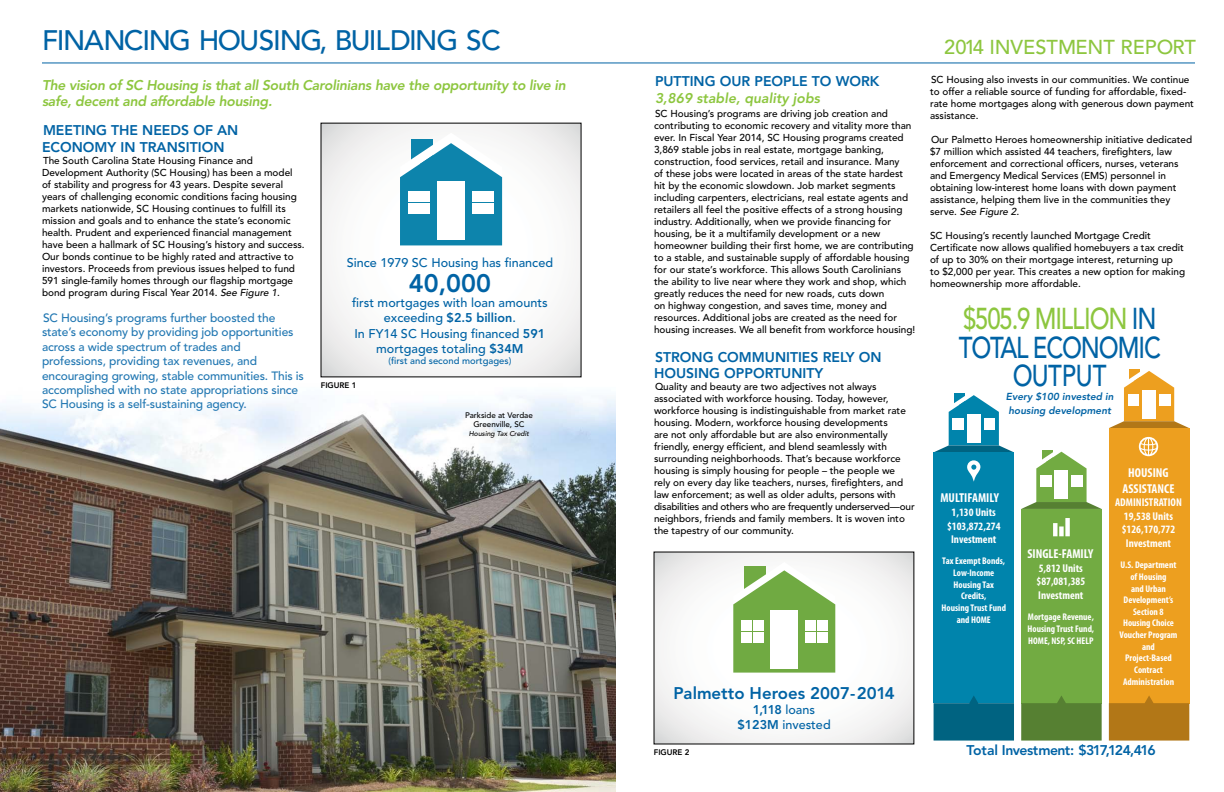
<style>
.page{position:relative;width:1224px;height:792px;background:#fff}
.page>*{position:absolute;margin:0;border:0;box-sizing:border-box;transform-origin:0 0}
.t1{font:500 30px/28.8px "Avenir LT Std";letter-spacing:-.05em;color:#0063a5;text-align:center;scale:.8 1}
.t2{font:500 28px "Avenir LT Std";letter-spacing:-.05em;color:#0063a5}
.t3{font:800 25.2px "Avenir LT Std";color:#0063a5}
.t4{font:500 20px "Avenir LT Std";color:#8dc63f}
.t5{font:800 16.8px "Avenir LT Std";color:#0063a5}
.t6{font:italic 800 14px/16px "Avenir LT Std";letter-spacing:-.02em;color:#8dc63f}
.t7{font:800 14px/16.8px "Avenir LT Std";color:#0063a5}
.t8{font:800 14px "Avenir LT Std";letter-spacing:-.045em;color:#0063a5}
.t9{font:italic 800 14px "Avenir LT Std";color:#8dc63f}
.t10{font:700 condensed 12.9px/15.5px "Myriad Pro";color:#fff;text-align:center}
.t11{font:500 12.6px/15.1px "Avenir LT Std";color:#0063a5;text-align:center}
.t12{font:500 12px/14.4px "Avenir LT Std";letter-spacing:-.01em;color:#2177b2}
.t13{font:700 condensed 11.3px/13.6px "Myriad Pro";color:#fff;text-align:center}
.t14{font:italic 800 10.1px/13.6px "Avenir LT Std";color:#0063a5}
.t15{font:500 10px/12px "Avenir LT Std";color:#000}
.t16{font:700 condensed 9.7px/11.6px "Myriad Pro";color:#fff;text-align:center}
.t17{font:500 9.5px "Avenir LT Std";color:#0063a5}
.t18{font:500 8px "Avenir LT Std";color:#000}
.t19{font:800 8px "Avenir LT Std";color:#000}
.t20{font:italic 500 7px "Avenir LT Std";color:#000}
.s1{font-style:italic}
.s2{font-weight:800}
.s3{color:#8dc63f}
</style>
<div class="page">
<img style="left:0;top:395px;width:616px;height:397px">
<hr style="left:42px;top:63px;width:1153px;height:1px;background:#0063a5">
<svg style="left:934px;top:393px;width:79px;height:59px"></svg>
<div style="left:934px;top:452px;width:80px;height:251px;background:#0084ac"></div>
<svg style="left:934px;top:696px;width:80px;height:45px;background:#036988"></svg>
<svg style="left:1021px;top:450px;width:81px;height:59px"></svg>
<div style="left:1021px;top:509px;width:81px;height:194px;background:#72ab42"></div>
<svg style="left:1021px;top:696px;width:81px;height:45px;background:#5c8837"></svg>
<svg style="left:1109px;top:369px;width:80px;height:59px"></svg>
<div style="left:1109px;top:428px;width:80px;height:275px;background:#ed9f1f"></div>
<svg style="left:1109px;top:696px;width:80px;height:45px;background:#bb7e1a"></svg>
<svg style="left:1053px;top:518px;width:17px;height:18px"></svg>
<svg style="left:1139px;top:437px;width:19px;height:19px"></svg>
<svg style="left:967px;top:460px;width:13px;height:21px"></svg>
<svg style="left:323px;top:125px;width:256px;height:250px"></svg>
<svg style="left:400px;top:133px;width:102px;height:112px"></svg>
<div style="left:437px;top:181px;width:28px;height:59px;background:#fff"></div>
<div style="left:420px;top:191px;width:10px;height:11px;background:#fff"></div>
<div style="left:408px;top:191px;width:10px;height:11px;background:#fff"></div>
<div style="left:408px;top:203px;width:10px;height:10px;background:#fff"></div>
<div style="left:420px;top:203px;width:10px;height:10px;background:#fff"></div>
<div style="left:484px;top:191px;width:10px;height:11px;background:#fff"></div>
<div style="left:472px;top:191px;width:10px;height:11px;background:#fff"></div>
<div style="left:472px;top:203px;width:10px;height:10px;background:#fff"></div>
<div style="left:484px;top:203px;width:10px;height:10px;background:#fff"></div>
<svg style="left:656px;top:554px;width:256px;height:188px"></svg>
<svg style="left:733px;top:562px;width:102px;height:111px"></svg>
<div style="left:771px;top:611px;width:27px;height:58px;background:#fff"></div>
<div style="left:753px;top:621px;width:10px;height:10px;background:#fff"></div>
<div style="left:741px;top:621px;width:11px;height:10px;background:#fff"></div>
<div style="left:741px;top:632px;width:11px;height:10px;background:#fff"></div>
<div style="left:753px;top:632px;width:10px;height:10px;background:#fff"></div>
<div style="left:817px;top:621px;width:10px;height:10px;background:#fff"></div>
<div style="left:805px;top:621px;width:11px;height:10px;background:#fff"></div>
<div style="left:805px;top:632px;width:11px;height:10px;background:#fff"></div>
<div style="left:817px;top:632px;width:10px;height:10px;background:#fff"></div>
<p class="t2" style="left:42px;top:24px;width:460px">FINANCING HOUSING, BUILDING SC</p>
<p class="t6" style="left:42px;top:77px;width:525px">The vision of SC Housing is that all South Carolinians have the opportunity to live in safe, decent and affordable housing.</p>
<p class="t7" style="left:42px;top:122px;width:198px">MEETING THE NEEDS OF AN<br>ECONOMY IN TRANSITION</p>
<p class="t15" style="left:42px;top:154px;width:264px">The South Carolina State Housing Finance and Development Authority (SC Housing) has been a model<br>of stability and progress for 43 years. Despite several years of challenging economic conditions facing housing markets nationwide, SC Housing continues to fulfill its mission and goals and to enhance the state’s economic health. Prudent and experienced financial management have been a hallmark of SC Housing’s history and success.<br>Our bonds continue to be highly rated and attractive to investors. Proceeds from previous issues helped to fund 591 single-family homes through our flagship mortgage bond program during Fiscal Year 2014. <span class="s1">See Figure 1</span>.</p>
<p class="t12" style="left:42px;top:311px;width:263px">SC Housing’s programs further boosted the state’s economy by providing job opportunities across a wide spectrum of trades and professions, providing tax revenues, and encouraging growing, stable communities. This is accomplished with no state appropriations since SC Housing is a self-sustaining agency.</p>
<p class="t11" style="left:347px;top:255px;width:208px">Since 1979 SC Housing has financed</p>
<p class="t3" style="left:409px;top:268px;width:84px">40,000</p>
<p class="t11" style="left:352px;top:296px;width:197px">first mortgages with loan amounts exceeding <span class="s2">$2.5 billion</span>.<br>In FY14 SC Housing financed <span class="s2">591 </span>mortgages totaling <span class="s2">$34M</span></p>
<p class="t17" style="left:389px;top:355px;width:124px">(first and second mortgages)</p>
<p class="t19" style="left:321px;top:380px;width:37px">FIGURE 1</p>
<p class="t18" style="left:465px;top:410px;width:69px">Parkside at Verdae</p>
<p class="t18" style="left:473px;top:420px;width:53px">Greenville, SC</p>
<p class="t20" style="left:469px;top:429px;width:62px">Housing Tax Credit</p>
<p class="t7" style="left:655px;top:73px;width:226px">PUTTING OUR PEOPLE TO WORK</p>
<p class="t9" style="left:655px;top:90px;width:167px">3,869 stable, quality jobs</p>
<p class="t15" style="left:654px;top:108px;width:263px">SC Housing’s programs are driving job creation and contributing to economic recovery and vitality more than ever. In Fiscal Year 2014, SC Housing programs created 3,869 stable jobs in real estate, mortgage banking, construction, food services, retail and insurance. Many<br>of these jobs were located in areas of the state hardest hit by the economic slowdown. Job market segments including carpenters, electricians, real estate agents and retailers all feel the positive effects of a strong housing industry. Additionally, when we provide financing for housing, be it a multifamily development or a new homeowner building their first home, we are contributing to a stable, and sustainable supply of affordable housing for our state’s workforce. This allows South Carolinians the ability to live near where they work and shop, which greatly reduces the need for new roads, cuts down<br>on highway congestion, and saves time, money and resources. Additional jobs are created as the need for housing increases. We all benefit from workforce housing!</p>
<p class="t7" style="left:654px;top:348px;width:229px">STRONG COMMUNITIES RELY ON<br>HOUSING OPPORTUNITY</p>
<p class="t15" style="left:654px;top:381px;width:262px">Quality and beauty are two adjectives not always associated with workforce housing. Today, however, workforce housing is indistinguishable from market rate housing. Modern, workforce housing developments<br>are not only affordable but are also environmentally friendly, energy efficient, and blend seamlessly with surrounding neighborhoods. That’s because workforce housing is simply housing for people – the people we<br>rely on every day like teachers, nurses, firefighters, and law enforcement; as well as older adults, persons with disabilities and others who are frequently underserved—our neighbors, friends and family members. It is woven into the tapestry of our community.</p>
<p class="t5" style="left:673px;top:683px;width:223px">Palmetto Heroes 2007- 2014</p>
<p class="t11" style="left:737px;top:702px;width:95px"><span class="s2">1,118</span> loans <span class="s2">$123M</span> invested</p>
<p class="t19" style="left:654px;top:748px;width:37px">FIGURE 2</p>
<p class="t4" style="left:944px;top:36px;width:253px">2014 INVESTMENT REPORT</p>
<p class="t15" style="left:930px;top:74px;width:265px">SC Housing also invests in our communities. We continue to offer a reliable source of funding for affordable, fixed&shy;rate home mortgages along with generous down payment assistance.</p>
<p class="t15" style="left:930px;top:134px;width:264px">Our Palmetto Heroes homeownership initiative dedicated $7 million which assisted 44 teachers, firefighters, law enforcement and correctional officers, nurses, veterans and Emergency Medical Services (EMS) personnel in obtaining low-interest home loans with down payment assistance, helping them live in the communities they serve. <span class="s1">See Figure 2.</span></p>
<p class="t15" style="left:930px;top:230px;width:257px">SC Housing’s recently launched Mortgage Credit Certificate now allows qualified homebuyers a tax credit of up to 30% on their mortgage interest, returning up to $2,000 per year. This creates a new option for making homeownership more affordable.</p>
<p class="t1" style="left:959px;top:305px;width:254px"><span class="s3">$505.9 MILLION</span> IN<br>TOTAL ECONOMIC<br>OUTPUT</p>
<p class="t14" style="left:1006px;top:390px;width:109px">Every $100 invested in housing development</p>
<p class="t10" style="left:940px;top:490px;width:60px">MULTIFAMILY</p>
<p class="t13" style="left:947px;top:505px;width:55px">1,130 Units $103,872,274<br>Investment</p>
<p class="t16" style="left:942px;top:555px;width:66px">Tax Exempt Bonds,<br>Low-Income<br>Housing Tax<br>Credits,<br>Housing Trust Fund and HOME</p>
<p class="t10" style="left:1027px;top:546px;width:67px">SINGLE-FAMILY</p>
<p class="t13" style="left:1037px;top:561px;width:50px;text-align:left">5,812 Units $87,081,385<br>Investment</p>
<p class="t16" style="left:1028px;top:611px;width:68px;text-align:justify">Mortgage Revenue, Housing Trust Fund, HOME, NSP, SC HELP</p>
<p class="t10" style="left:1123px;top:465px;width:53px">HOUSING<br>ASSISTANCE</p>
<p class="t13" style="left:1115px;top:495px;width:68px">ADMINISTRATION<br>19,538 Units $126,170,772<br>Investment</p>
<p class="t16" style="left:1120px;top:559px;width:60px">U.S. Department of Housing<br>and Urban<br>Development’s<br>Section 8<br>Housing Choice<br>Voucher Program and<br>Project-Based<br>Contract<br>Administration</p>
<p class="t8" style="left:967px;top:742px;width:191px">Total Investment: $317,124,416</p>
</div>
